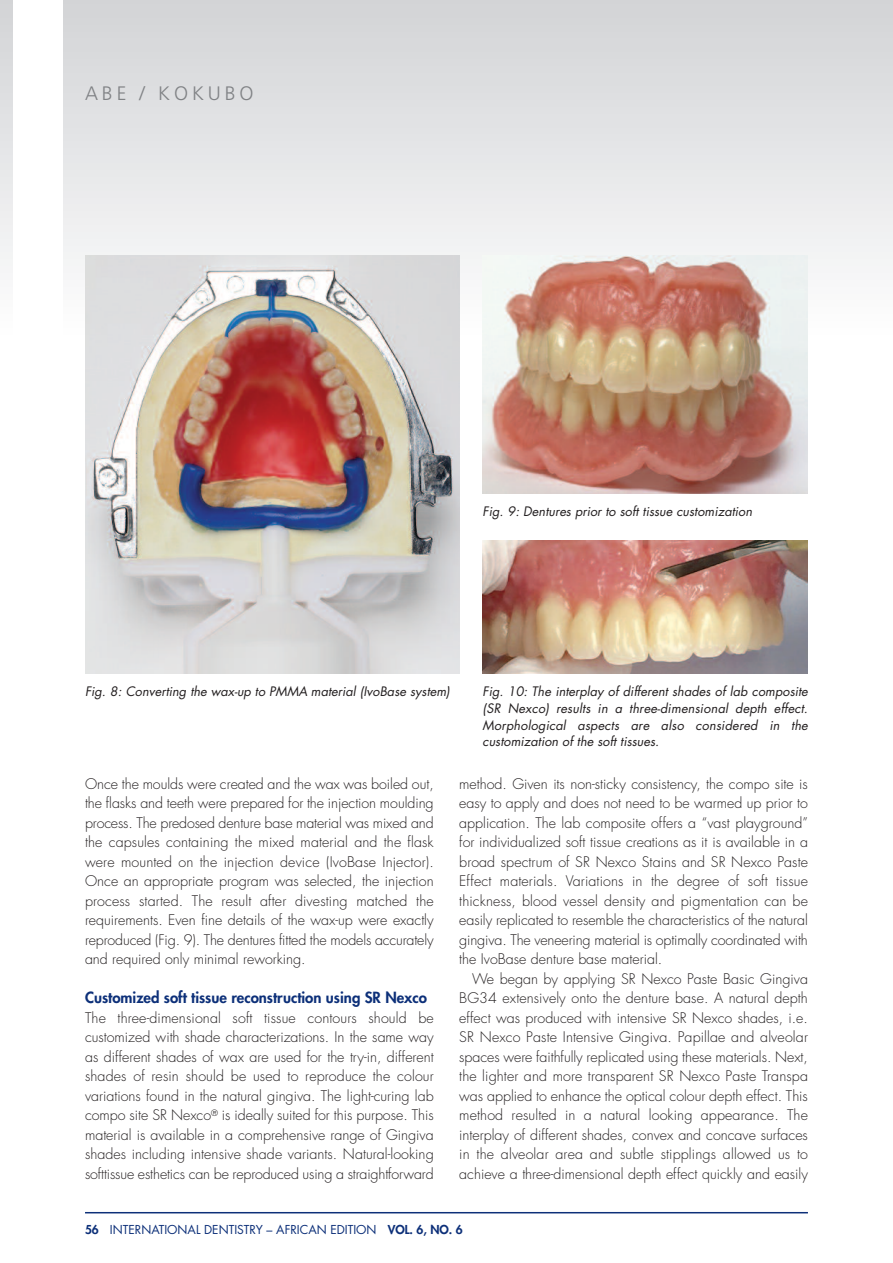
<style>
.page{position:relative;width:893px;height:1263px;background:#fff}
.page>*{position:absolute;margin:0;border:0;box-sizing:border-box;transform-origin:0 0}
.t1{font:300 19.5px "Frutiger";letter-spacing:.2em;color:#808285}
.t2{font:800 15px "Futura";color:#0d3079}
.t3{font:300 14.25px/19.5px "Futura";color:#231f20;text-align:justify}
.t4{font:italic 12.75px/16.6px "Futura";letter-spacing:.005em;color:#231f20;text-align:justify}
.t5{font:12px "Futura";color:#0d3079}
.s1{font-weight:800}
</style>
<div class="page">
<svg style="left:0;top:0;width:13px;height:266px"></svg>
<div style="left:64px;top:0;width:829px;height:334px;background:linear-gradient(to bottom,#d2d3d6,#fdfdfe)"></div>
<hr style="left:85px;top:1212px;width:723px;height:1px;background:#0d3079">
<img style="left:85px;top:255px;width:374px;height:419px">
<img style="left:483px;top:255px;width:325px;height:239px">
<img style="left:483px;top:541px;width:325px;height:133px">
<h1 class="t1" style="left:85px;top:85px;width:170px">ABE / KOKUBO</h1>
<p class="t4" style="left:483px;top:504px;width:271px">Fig. 9: Dentures prior to soft tissue customization</p>
<p class="t4" style="left:85px;top:684px;width:366px">Fig. 8: Converting the wax-up to PMMA material (IvoBase system)</p>
<p class="t4" style="left:483px;top:684px;width:327px">Fig. 10: The interplay of different shades of lab composite (SR Nexco) results in a three-dimensional depth effect.<br>Morphological aspects are also considered in the customization of the soft tissues.</p>
<p class="t3" style="left:85px;top:775px;width:350px">Once the moulds were created and the wax was boiled out, the flasks and teeth were prepared for the injection moulding process. The predosed denture base material was mixed and the capsules containing the mixed material and the flask were mounted on the injection device (IvoBase Injector).<br>Once an appropriate program was selected, the injection process started. The result after divesting matched the requirements. Even fine details of the wax-up were exactly reproduced (Fig. 9). The dentures fitted the models accurately and required only minimal reworking.</p>
<p class="t2" style="left:85px;top:990px;width:343px">Customized soft tissue reconstruction using SR Nexco</p>
<p class="t3" style="left:85px;top:1009px;width:350px">The three-dimensional soft tissue contours should be customized with shade characterizations. In the same way as different shades of wax are used for the try-in, different shades of resin should be used to reproduce the colour variations found in the natural gingiva. The light-curing lab compo site SR Nexco<sup>®</sup> is ideally suited for this purpose. This material is available in a comprehensive range of Gingiva shades including intensive shade variants. Natural-looking softtissue esthetics can be reproduced using a straightforward</p>
<p class="t3" style="left:459px;top:775px;width:350px">method. Given its non-sticky consistency, the compo site is easy to apply and does not need to be warmed up prior to application. The lab composite offers a “vast playground” for individualized soft tissue creations as it is available in a broad spectrum of SR Nexco Stains and SR Nexco Paste Effect materials. Variations in the degree of soft tissue thickness, blood vessel density and pigmentation can be easily replicated to resemble the characteristics of the natural gingiva. The veneering material is optimally coordinated with the IvoBase denture base material.</p>
<p class="t3" style="left:459px;top:970px;width:350px;text-indent:13px">We began by applying SR Nexco Paste Basic Gingiva BG34 extensively onto the denture base. A natural depth effect was produced with intensive SR Nexco shades, i.e.<br>SR Nexco Paste Intensive Gingiva. Papillae and alveolar spaces were faithfully replicated using these materials. Next, the lighter and more transparent SR Nexco Paste Transpa was applied to enhance the optical colour depth effect. This method resulted in a natural looking appearance. The interplay of different shades, convex and concave surfaces in the alveolar area and subtle stipplings allowed us to achieve a three-dimensional depth effect quickly and easily</p>
<p class="t5" style="left:85px;top:1224px;width:379px"><span class="s1">56</span> INTERNATIONAL DENTISTRY – AFRICAN EDITION <span class="s1">VOL. 6, NO. 6</span></p>
</div>
